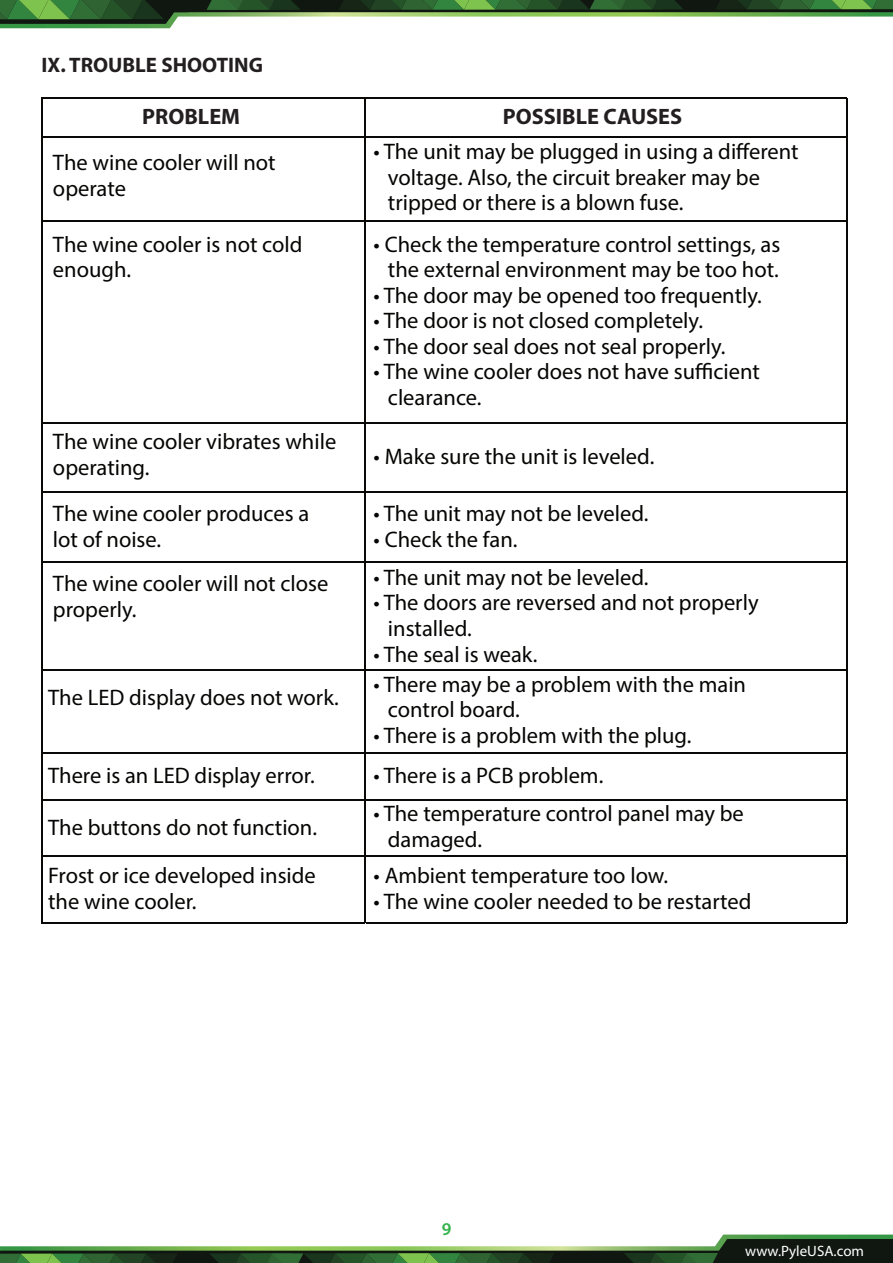
<style>
.page{position:relative;width:893px;height:1263px;background:#fff}
.page>*{position:absolute;margin:0;border:0;box-sizing:border-box;transform-origin:0 0}
.t1{font:22.5px/25.5px "Myriad Pro";color:#050504}
.t2{font:700 22.35px "Myriad Pro";color:#231f20}
.t3{font:700 21px "Myriad Pro";color:#231f20}
.t4{font:600 18px "Myriad Pro";color:#34b34a}
.t5{font:15px "Myriad Pro";color:#fff}
</style>
<div class="page">
<hr style="left:41px;top:97px;width:324px;height:2px;background:#0a0907">
<hr style="left:366px;top:97px;width:481px;height:2px;background:#0a0907">
<hr style="left:43px;top:136px;width:322px;height:1px;background:#0a0907">
<hr style="left:366px;top:136px;width:481px;height:1px;background:#0a0907">
<hr style="left:43px;top:221px;width:322px;height:1px;background:#0a0907">
<hr style="left:366px;top:221px;width:481px;height:1px;background:#0a0907">
<hr style="left:43px;top:423px;width:322px;height:1px;background:#0a0907">
<hr style="left:366px;top:423px;width:481px;height:1px;background:#0a0907">
<hr style="left:43px;top:492px;width:322px;height:1px;background:#0a0907">
<hr style="left:366px;top:492px;width:481px;height:1px;background:#0a0907">
<hr style="left:43px;top:561px;width:322px;height:1px;background:#0a0907">
<hr style="left:366px;top:561px;width:481px;height:1px;background:#0a0907">
<hr style="left:43px;top:669px;width:322px;height:2px;background:#0a0907">
<hr style="left:366px;top:669px;width:481px;height:2px;background:#0a0907">
<hr style="left:43px;top:752px;width:322px;height:1px;background:#0a0907">
<hr style="left:366px;top:752px;width:481px;height:1px;background:#0a0907">
<hr style="left:43px;top:799px;width:322px;height:2px;background:#0a0907">
<hr style="left:366px;top:799px;width:481px;height:2px;background:#0a0907">
<hr style="left:43px;top:855px;width:322px;height:2px;background:#0a0907">
<hr style="left:366px;top:855px;width:481px;height:2px;background:#0a0907">
<hr style="left:41px;top:99px;width:2px;height:823px;background:#0a0907">
<hr style="left:41px;top:922px;width:324px;height:1px;background:#0a0907">
<hr style="left:365px;top:97px;width:1px;height:826px;background:#0a0907">
<hr style="left:366px;top:922px;width:481px;height:1px;background:#0a0907">
<hr style="left:847px;top:99px;width:1px;height:824px;background:#0a0907">
<svg style="left:0;top:1234px;width:893px;height:29px"></svg>
<svg style="left:0;top:0;width:893px;height:28px"></svg>
<p class="t3" style="left:41px;top:51px;width:223px">IX. TROUBLE SHOOTING</p>
<p class="t2" style="left:142px;top:102px;width:99px">PROBLEM</p>
<p class="t2" style="left:503px;top:102px;width:181px">POSSIBLE CAUSES</p>
<p class="t1" style="left:53px;top:150px;width:224px">The wine cooler will not operate</p>
<p class="t1" style="left:388px;top:138px;width:412px;text-indent:-14px">• The unit may be plugged in using a different voltage. Also, the circuit breaker may be tripped or there is a blown fuse.</p>
<p class="t1" style="left:53px;top:231px;width:251px">The wine cooler is not cold enough.</p>
<p class="t1" style="left:374px;top:231px;width:408px;text-align:center">• Check the temperature control settings, as the external environment may be too hot.</p>
<p class="t1" style="left:374px;top:282px;width:390px">• The door may be opened too frequently.</p>
<p class="t1" style="left:374px;top:308px;width:331px">• The door is not closed completely.</p>
<p class="t1" style="left:374px;top:333px;width:354px">• The door seal does not seal properly.</p>
<p class="t1" style="left:388px;top:359px;width:374px;text-indent:-14px">• The wine cooler does not have sufficient clearance.</p>
<p class="t1" style="left:53px;top:429px;width:285px">The wine cooler vibrates while operating.</p>
<p class="t1" style="left:374px;top:443px;width:282px">• Make sure the unit is leveled.</p>
<p class="t1" style="left:53px;top:500px;width:258px">The wine cooler produces a lot of noise.</p>
<p class="t1" style="left:374px;top:500px;width:276px">• The unit may not be leveled.</p>
<p class="t1" style="left:374px;top:526px;width:145px">• Check the fan.</p>
<p class="t1" style="left:53px;top:571px;width:277px">The wine cooler will not close properly.</p>
<p class="t1" style="left:374px;top:564px;width:276px">• The unit may not be leveled.</p>
<p class="t1" style="left:388px;top:590px;width:372px;text-indent:-14px">• The doors are reversed and not properly installed.</p>
<p class="t1" style="left:374px;top:641px;width:165px">• The seal is weak.</p>
<p class="t1" style="left:48px;top:684px;width:292px">The LED display does not work.</p>
<p class="t1" style="left:388px;top:671px;width:360px;text-indent:-14px">• There may be a problem with the main control board.</p>
<p class="t1" style="left:374px;top:722px;width:319px">• There is a problem with the plug.</p>
<p class="t1" style="left:48px;top:762px;width:268px">There is an LED display error.</p>
<p class="t1" style="left:374px;top:762px;width:231px">• There is a PCB problem.</p>
<p class="t1" style="left:48px;top:815px;width:270px">The buttons do not function.</p>
<p class="t1" style="left:388px;top:800px;width:357px;text-indent:-14px">• The temperature control panel may be damaged.</p>
<p class="t1" style="left:48px;top:863px;width:269px">Frost or ice developed inside the wine cooler.</p>
<p class="t1" style="left:374px;top:863px;width:296px">• Ambient temperature too low.</p>
<p class="t1" style="left:374px;top:888px;width:379px">• The wine cooler needed to be restarted</p>
<p class="t4" style="left:442px;top:1217px;width:11px">9</p>
<p class="t5" style="left:745px;top:1241px;width:120px">www.PyleUSA.com</p>
</div>
